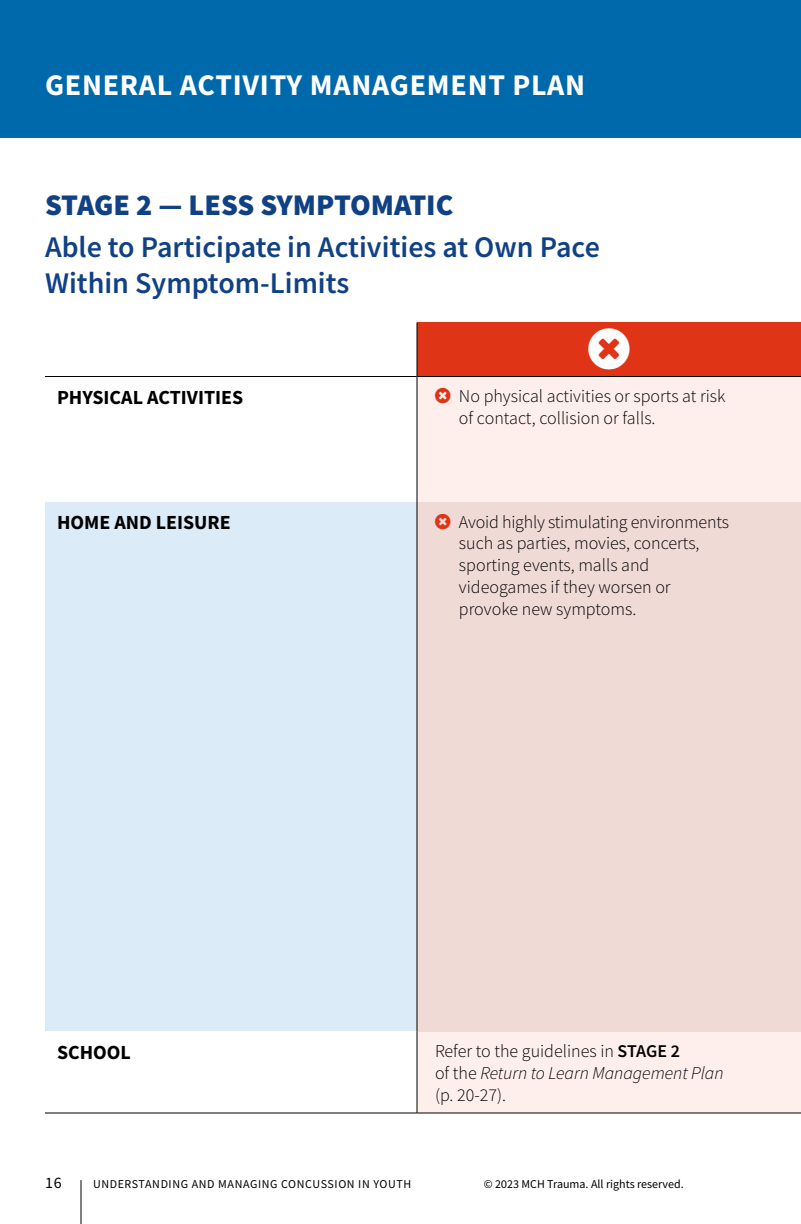
<style>
.page{position:relative;width:801px;height:1224px;background:#fff}
.page>*{position:absolute;margin:0;border:0;box-sizing:border-box;transform-origin:0 0}
.t1{font:600 30px/36px "Source Sans Pro";color:#114185}
.t2{font:700 30px "Source Sans Pro";letter-spacing:.025em;color:#fff}
.t3{font:900 30px "Source Sans Pro";color:#114185}
.t4{font:700 20px "Source Sans Pro";color:#000}
.t5{font:300 18px/22px "Source Sans Pro";color:#000}
.t6{font:16px "Source Sans Pro";color:#000}
.t7{font:12px "Source Sans Pro";letter-spacing:.035em;color:#000}
.t8{font:12px "Source Sans Pro";color:#000}
.s1{font-weight:600}
.s2{font-style:italic}
</style>
<div class="page">
<div style="left:0;top:0;width:801px;height:138px;background:#0069ac"></div>
<div style="left:417px;top:322px;width:384px;height:54px;background:#e03416"></div>
<div style="left:418px;top:377px;width:383px;height:736px;background:#feefed"></div>
<div style="left:45px;top:502px;width:372px;height:530px;background:#dcebf8"></div>
<div style="left:417px;top:502px;width:384px;height:530px;background:#f0dad6"></div>
<hr style="left:417px;top:376px;width:1px;height:126px;background:#000">
<hr style="left:417px;top:502px;width:1px;height:530px;background:#000">
<hr style="left:417px;top:1032px;width:1px;height:81px;background:#000">
<hr style="left:45px;top:1113px;width:372px;height:1px;background:#000">
<hr style="left:417px;top:1113px;width:384px;height:1px;background:#000">
<hr style="left:417px;top:322px;width:1px;height:54px;background:#000">
<hr style="left:45px;top:376px;width:372px;height:1px;background:#000">
<hr style="left:417px;top:376px;width:384px;height:1px;background:#000">
<hr style="left:80px;top:1180px;width:2px;height:44px;background:#000">
<svg style="left:435px;top:388px;width:15px;height:15px"></svg>
<h1 class="t2" style="left:45px;top:64px;width:542px">GENERAL ACTIVITY MANAGEMENT PLAN</h1>
<h1 class="t3" style="left:45px;top:184px;width:410px">STAGE 2 — LESS SYMPTOMATIC</h1>
<h1 class="t1" style="left:45px;top:228px;width:556px">Able to Participate in Activities at Own Pace<br>Within Symptom-Limits</h1>
<p class="t4" style="left:57px;top:383px;width:188px">PHYSICAL ACTIVITIES</p>
<p class="t5" style="left:459px;top:385px;width:268px">No physical activities or sports at risk of contact, collision or falls.</p>
<p class="t4" style="left:57px;top:509px;width:175px">HOME AND LEISURE</p>
<p class="t5" style="left:459px;top:511px;width:271px">Avoid highly stimulating environments such as parties, movies, concerts, sporting events, malls and videogames if they worsen or provoke new symptoms.</p>
<p class="t4" style="left:57px;top:1038px;width:75px">SCHOOL</p>
<p class="t5" style="left:435px;top:1040px;width:290px">Refer to the guidelines in <span class="s1">STAGE 2<br></span>of the <span class="s2">Return to Learn Management Plan </span>(p. 20-27).</p>
<p class="t6" style="left:45px;top:1173px;width:18px">16</p>
<p class="t7" style="left:93px;top:1176px;width:320px">UNDERSTANDING AND MANAGING CONCUSSION IN YOUTH</p>
<p class="t8" style="left:484px;top:1176px;width:201px">© 2023 MCH Trauma. All rights reserved.</p>
</div>
